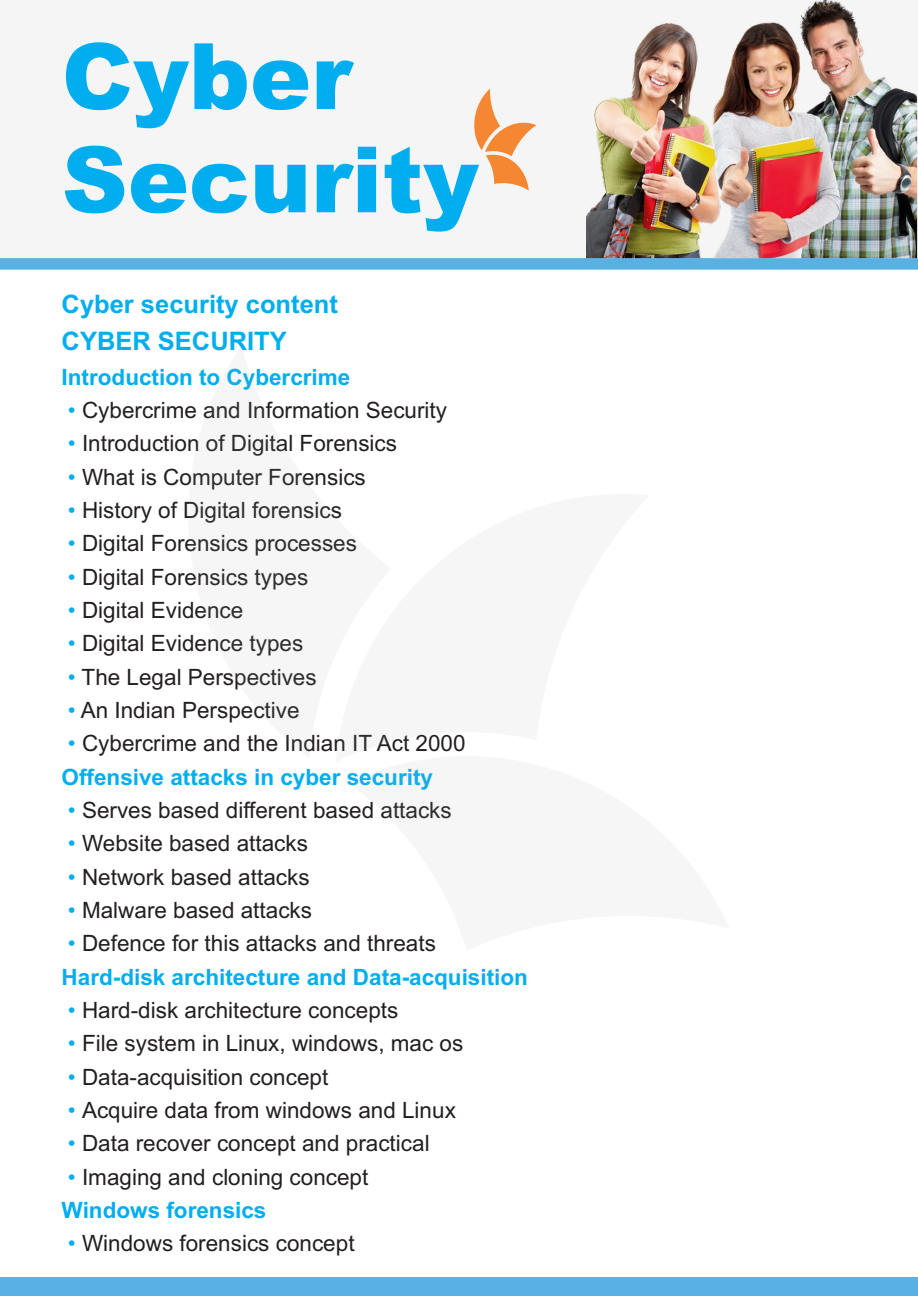
<style>
.page{position:relative;width:918px;height:1296px;background:#fff}
.page>*{position:absolute;margin:0;border:0;box-sizing:border-box;transform-origin:0 0}
.t1{font:900 91.65px/103.4px "Arial";color:#00aeef}
.t2{font:700 25.5px/37.8px "Arial";color:#00aeef}
.t3{font:22.5px "Arial";color:#231f20}
.t4{font:700 22.5px "Arial";color:#00aeef}
.s1{color:#00aeef}
</style>
<div class="page">
<div style="left:0;top:1277px;width:918px;height:19px;background:#58b0e3"></div>
<svg style="left:0;top:258px;width:918px;height:12px;background:#5eb2e3"></svg>
<img style="left:586px;top:0;width:331px;height:258px">
<svg style="left:474px;top:89px;width:62px;height:102px"></svg>
<h1 class="t1" style="left:62px;top:34px;width:419px">Cyber<br>Security</h1>
<p class="t2" style="left:62px;top:287px;width:278px">Cyber security content<br>CYBER SECURITY</p>
<p class="t4" style="left:62px;top:368px;width:290px">Introduction to Cybercrime</p>
<p class="t3" style="left:68px;top:402px;width:381px"><span class="s1">•</span> Cybercrime and Information Security</p>
<p class="t3" style="left:68px;top:435px;width:331px"><span class="s1">•</span> Introduction of Digital Forensics</p>
<p class="t3" style="left:68px;top:468px;width:299px"><span class="s1">•</span> What is Computer Forensics</p>
<p class="t3" style="left:68px;top:502px;width:276px"><span class="s1">•</span> History of Digital forensics</p>
<p class="t3" style="left:68px;top:535px;width:291px"><span class="s1">•</span> Digital Forensics processes</p>
<p class="t3" style="left:68px;top:568px;width:242px"><span class="s1">•</span> Digital Forensics types</p>
<p class="t3" style="left:68px;top:602px;width:177px"><span class="s1">•</span> Digital Evidence</p>
<p class="t3" style="left:68px;top:635px;width:237px"><span class="s1">•</span> Digital Evidence types</p>
<p class="t3" style="left:68px;top:668px;width:250px"><span class="s1">•</span> The Legal Perspectives</p>
<p class="t3" style="left:68px;top:702px;width:233px"><span class="s1">•</span> An Indian Perspective</p>
<p class="t3" style="left:68px;top:735px;width:399px"><span class="s1">•</span> Cybercrime and the Indian IT Act 2000</p>
<p class="t4" style="left:62px;top:768px;width:373px">Offensive attacks in cyber security</p>
<p class="t3" style="left:68px;top:802px;width:385px"><span class="s1">•</span> Serves based different based attacks</p>
<p class="t3" style="left:68px;top:835px;width:242px"><span class="s1">•</span> Website based attacks</p>
<p class="t3" style="left:68px;top:868px;width:243px"><span class="s1">•</span> Network based attacks</p>
<p class="t3" style="left:68px;top:902px;width:246px"><span class="s1">•</span> Malware based attacks</p>
<p class="t3" style="left:68px;top:935px;width:370px"><span class="s1">•</span> Defence for this attacks and threats</p>
<p class="t4" style="left:62px;top:968px;width:468px">Hard-disk architecture and Data-acquisition</p>
<p class="t3" style="left:68px;top:1002px;width:332px"><span class="s1">•</span> Hard-disk architecture concepts</p>
<p class="t3" style="left:68px;top:1035px;width:397px"><span class="s1">•</span> File system in Linux, windows, mac os</p>
<p class="t3" style="left:68px;top:1068px;width:262px"><span class="s1">•</span> Data-acquisition concept</p>
<p class="t3" style="left:68px;top:1102px;width:390px"><span class="s1">•</span> Acquire data from windows and Linux</p>
<p class="t3" style="left:68px;top:1135px;width:363px"><span class="s1">•</span> Data recover concept and practical</p>
<p class="t3" style="left:68px;top:1168px;width:302px"><span class="s1">•</span> Imaging and cloning concept</p>
<p class="t4" style="left:62px;top:1202px;width:206px">Windows forensics</p>
<p class="t3" style="left:68px;top:1235px;width:288px"><span class="s1">•</span> Windows forensics concept</p>
</div>
